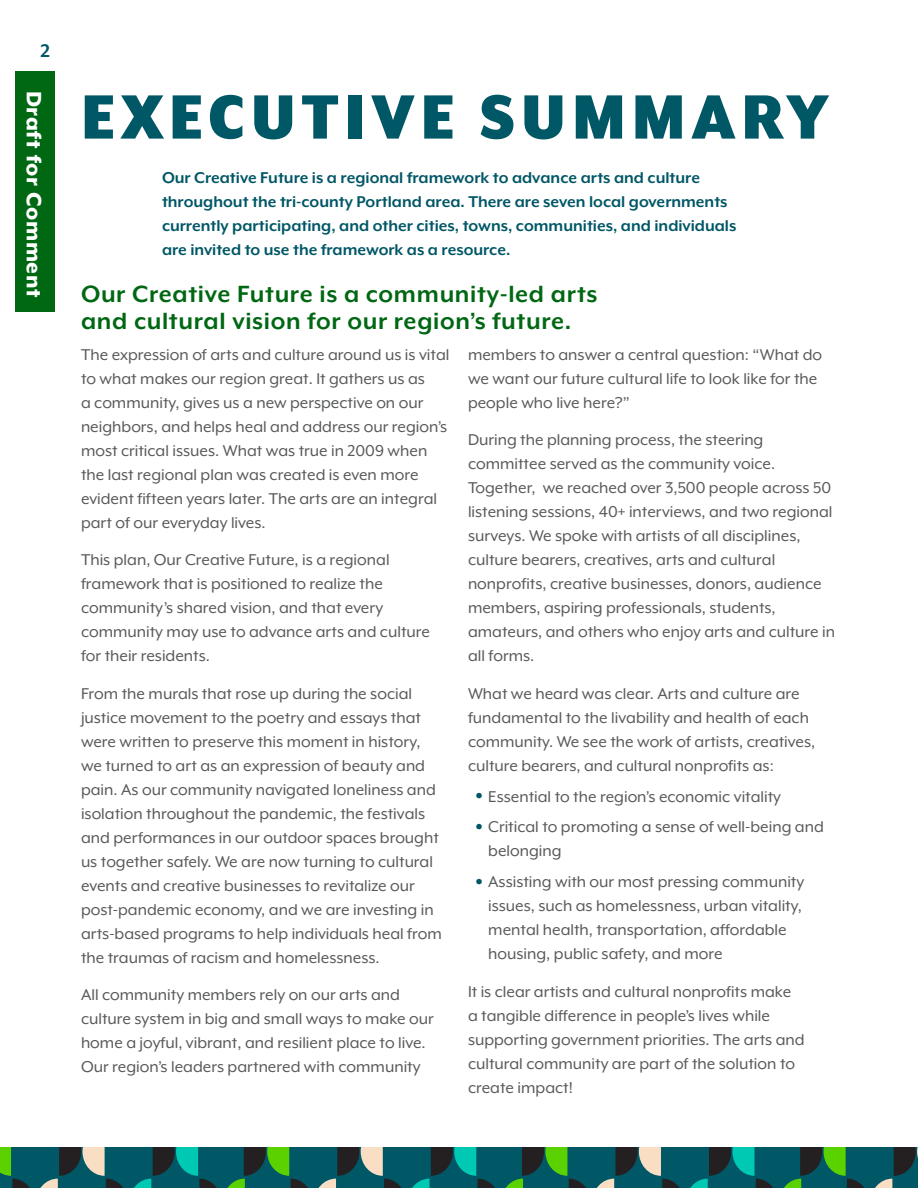
<style>
.page{position:relative;width:918px;height:1188px;background:#fff}
.page>*{position:absolute;margin:0;border:0;box-sizing:border-box;transform-origin:0 0}
.H0{font:900 72px "Mr Eaves XL Mod Nar OT";letter-spacing:.075em;color:#005766;scale:1.1 1}
.t1{font:700 27px/27px "Mr Eaves XL Mod OT";letter-spacing:.025em;color:#006713}
.Citation{font:800 24px "Mr Eaves XL Mod OT";letter-spacing:.025em;color:#fff}
.Body{font:700 21px "Mr Eaves XL Mod OT";color:#005766}
.Body-2{font:18px/24px "Mr Eaves XL Mod OT";color:#58595b}
.Intro_text{font:700 18px/24px "Mr Eaves XL Mod OT";color:#005766}
.s1{font-size:36px;color:#005766}
</style>
<div class="page">
<svg style="left:0;top:1148px;width:918px;height:40px;background:#19615b"></svg>
<div style="left:15px;top:71px;width:40px;height:241px;background:#006713"></div>
<p class="Body" style="left:40px;top:39px;width:11px">2</p>
<p class="Citation" style="left:48px;top:91px;width:208px;rotate:90deg">Draft for Comment</p>
<p class="H0" style="left:81px;top:78px;width:681px">EXECUTIVE SUMMARY</p>
<p class="Intro_text" style="left:162px;top:165px;width:576px">Our Creative Future is a regional framework to advance arts and culture throughout the tri-county Portland area. There are seven local governments currently participating, and other cities, towns, communities, and individuals are invited to use the framework as a resource.</p>
<h1 class="t1" style="left:81px;top:280px;width:518px">Our Creative Future is a community-led arts and cultural vision for our region’s future.</h1>
<p class="Body-2" style="left:81px;top:342px;width:370px">The expression of arts and culture around us is vital to what makes our region great. It gathers us as<br>a community, gives us a new perspective on our neighbors, and helps heal and address our region’s most critical issues. What was true in 2009 when the last regional plan was created is even more evident fifteen years later. The arts are an integral part of our everyday lives.</p>
<p class="Body-2" style="left:81px;top:548px;width:351px">This plan, Our Creative Future, is a regional framework that is positioned to realize the community’s shared vision, and that every community may use to advance arts and culture for their residents.</p>
<p class="Body-2" style="left:81px;top:681px;width:362px">From the murals that rose up during the social justice movement to the poetry and essays that were written to preserve this moment in history, we turned to art as an expression of beauty and pain. As our community navigated loneliness and isolation throughout the pandemic, the festivals and performances in our outdoor spaces brought us together safely. We are now turning to cultural events and creative businesses to revitalize our post-pandemic economy, and we are investing in arts-based programs to help individuals heal from the traumas of racism and homelessness.</p>
<p class="Body-2" style="left:81px;top:983px;width:354px">All community members rely on our arts and culture system in big and small ways to make our home a joyful, vibrant, and resilient place to live.<br>Our region’s leaders partnered with community</p>
<p class="Body-2" style="left:468px;top:342px;width:356px">members to answer a central question: “What do we want our future cultural life to look like for the people who live here?”</p>
<p class="Body-2" style="left:468px;top:428px;width:369px">During the planning process, the steering committee served as the community voice.<br>Together, we reached over 3,500 people across 50 listening sessions, 40+ interviews, and two regional surveys. We spoke with artists of all disciplines, culture bearers, creatives, arts and cultural nonprofits, creative businesses, donors, audience members, aspiring professionals, students, amateurs, and others who enjoy arts and culture in all forms.</p>
<p class="Body-2" style="left:468px;top:681px;width:349px">What we heard was clear. Arts and culture are fundamental to the livability and health of each community. We see the work of artists, creatives, culture bearers, and cultural nonprofits as:</p>
<p class="Body-2" style="left:475px;top:784px;width:308px"><span class="s1">•</span> Essential to the region’s economic vitality</p>
<p class="Body-2" style="left:488px;top:815px;width:337px;text-indent:-14px"><span class="s1">•</span> Critical to promoting a sense of well-being and belonging</p>
<p class="Body-2" style="left:488px;top:870px;width:318px;text-indent:-14px"><span class="s1">•</span> Assisting with our most pressing community issues, such as homelessness, urban vitality, mental health, transportation, affordable housing, public safety, and more</p>
<p class="Body-2" style="left:468px;top:979px;width:338px">It is clear artists and cultural nonprofits make a tangible difference in people’s lives while supporting government priorities. The arts and cultural community are part of the solution to create impact!</p>
</div>
